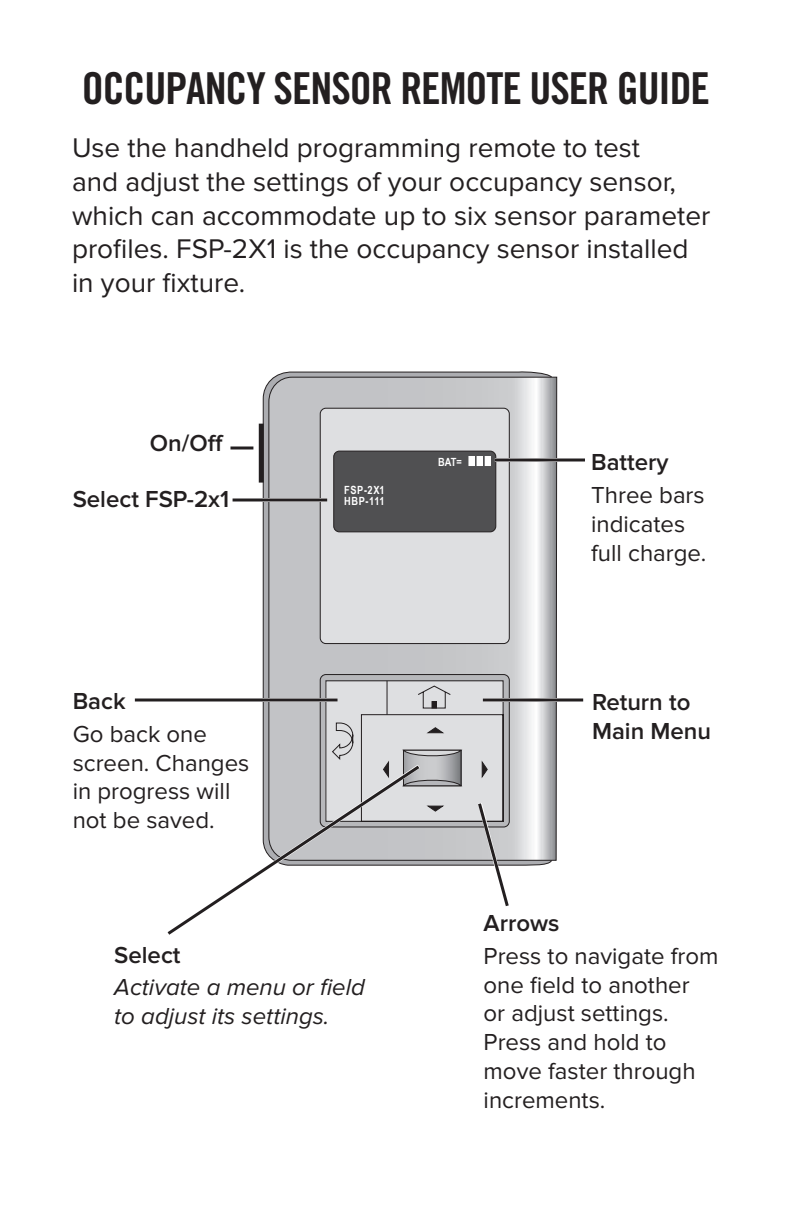
<style>
.page{position:relative;width:792px;height:1224px;background:#fff}
.page>*{position:absolute;margin:0;border:0;box-sizing:border-box;transform-origin:0 0}
.Heading_1{font:44px "Trade Gothic LT Std Bd Cn 20";letter-spacing:-.025em;color:#231f20}
.t1{font:28px/33.6px "Proxima Nova";color:#231f20}
.Callout{font:24px/28.8px "Proxima Nova";color:#231f20}
.Callout-2{font:600 24px/28.8px "Proxima Nova";color:#231f20}
.Callout-3{font:italic 24px/28.8px "Proxima Nova";color:#231f20}
.t2{font:700 11.2px/11.2px "Arial Narrow";letter-spacing:.05em;color:#fff}
.t3{font:700 11.2px "Arial Narrow";letter-spacing:.025em;color:#fff}
</style>
<div class="page">
<svg style="left:262px;top:371px;width:290px;height:495px;background:#a3a3a5"></svg>
<svg style="left:268px;top:376px;width:290px;height:485px;background:#c5c6c8"></svg>
<div style="left:320px;top:408px;width:189px;height:236px;background:#dedfe1;border-radius:6px"></div>
<div style="left:320px;top:408px;width:190px;height:236px;border:1px solid #231f20;border-radius:6px"></div>
<div style="left:334px;top:451px;width:162px;height:81px;background:#505052;border-radius:6px"></div>
<div style="left:333px;top:451px;width:163px;height:81px;border:1px solid #231f20;border-radius:6px"></div>
<div style="left:320px;top:675px;width:189px;height:152px;background:#b7b8bb;border-radius:6px"></div>
<hr style="left:259px;top:424px;width:4px;height:58px;background:#231f20">
<div style="left:259px;top:424px;width:5px;height:59px;border:1px solid #231f20"></div>
<div style="left:469px;top:456px;width:5px;height:10px;background:#fff"></div>
<div style="left:477px;top:456px;width:5px;height:10px;background:#fff"></div>
<div style="left:477px;top:456px;width:6px;height:10px;border:1px solid #fff"></div>
<div style="left:485px;top:456px;width:5px;height:10px;background:#fff"></div>
<div style="left:485px;top:456px;width:6px;height:10px;border:1px solid #fff"></div>
<svg style="left:135px;top:698px;width:190px;height:4px"></svg>
<svg style="left:167px;top:763px;width:158px;height:172px"></svg>
<svg style="left:325px;top:680px;width:187px;height:226px"></svg>
<svg style="left:495px;top:458px;width:90px;height:4px"></svg>
<svg style="left:483px;top:698px;width:100px;height:4px"></svg>
<svg style="left:233px;top:498px;width:94px;height:4px"></svg>
<svg style="left:230px;top:446px;width:23px;height:4px"></svg>
<p class="Heading_1" style="left:82px;top:61px;width:630px">OCCUPANCY SENSOR REMOTE USER GUIDE</p>
<p class="t1" style="left:72px;top:132px;width:640px">Use the handheld programming remote to test<br>and adjust the settings of your occupancy sensor, which can accommodate up to six sensor parameter profiles. FSP-2X1 is the occupancy sensor installed in your fixture.</p>
<p class="Callout-2" style="left:150px;top:429px;width:75px">On/Off</p>
<p class="Callout-2" style="left:73px;top:485px;width:158px">Select FSP-2x1</p>
<p class="Callout-2" style="left:73px;top:687px;width:54px">Back</p>
<p class="Callout" style="left:73px;top:720px;width:178px">Go back one screen. Changes in progress will not be saved.</p>
<p class="t2" style="left:344px;top:484px;width:42px">FSP-2X1<br>HBP-111</p>
<p class="Callout-2" style="left:114px;top:941px;width:68px">Select</p>
<p class="Callout-3" style="left:114px;top:974px;width:252px">Activate a menu or field to adjust its settings.</p>
<p class="t3" style="left:438px;top:453px;width:25px">BAT=</p>
<p class="Callout-2" style="left:591px;top:448px;width:79px">Battery</p>
<p class="Callout" style="left:591px;top:481px;width:117px">Three bars indicates full charge.</p>
<p class="Callout-2" style="left:592px;top:688px;width:121px">Return to<br>Main Menu</p>
<p class="Callout-2" style="left:484px;top:909px;width:77px">Arrows</p>
<p class="Callout" style="left:484px;top:942px;width:237px">Press to navigate from one field to another<br>or adjust settings.<br>Press and hold to move faster through increments.</p>
</div>
